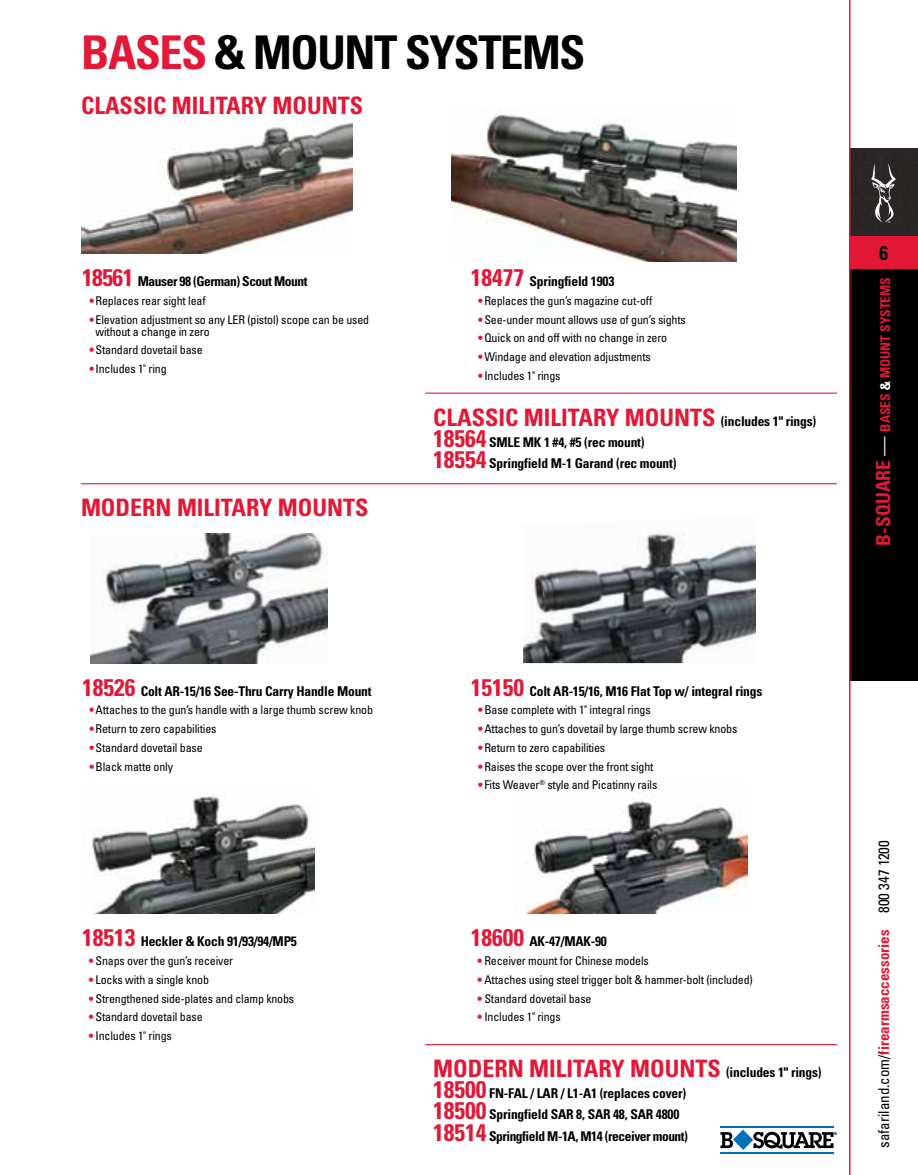
<style>
.page{position:relative;width:918px;height:1175px;background:#fff}
.page>*{position:absolute;margin:0;border:0;box-sizing:border-box;transform-origin:0 0}
.t1{font:700 condensed 46.5px "Univers";color:#000}
.t2{font:700 condensed 46.5px "Univers";color:#e31837}
.t3{font:700 condensed 24px "Univers";color:#e31837}
.t4{font:700 condensed 19.5px "Univers";color:#000}
.t5{font:condensed 15px "Univers";color:#000}
.t6{font:700 condensed 13.5px/21.3px "Univers";letter-spacing:-.015em;color:#000}
.t7{font:700 condensed 13.5px "Univers";letter-spacing:-.035em;color:#000}
.t8{font:700 condensed 13.5px "Univers";color:#e31837}
.t9{font:condensed 12px/12px "Univers";letter-spacing:-.015em;color:#000}
.s1{font-size:24px;color:#e31837}
.s2{font-family:"Helvetica Neue";color:#e31837}
.s3{font-size:13.5px;color:#000}
.s4{font-size:19.5px}
.s5{font-weight:400;font-size:19.5px;color:#fff}
.s6{color:#fff}
.s7{font-weight:700;color:#e31837}
</style>
<div class="page">
<img style="left:91px;top:533px;width:236px;height:130px">
<img style="left:523px;top:533px;width:233px;height:130px">
<img style="left:92px;top:796px;width:222px;height:118px">
<img style="left:523px;top:792px;width:224px;height:122px">
<img style="left:452px;top:114px;width:284px;height:147px">
<img style="left:81px;top:122px;width:271px;height:132px">
<hr style="left:81px;top:483px;width:756px;height:1px;background:#e31837">
<hr style="left:720px;top:1126px;width:114px;height:1px;background:#0070b9">
<hr style="left:720px;top:1152px;width:114px;height:1px;background:#0070b9">
<svg style="left:720px;top:1129px;width:117px;height:20px"></svg>
<div style="left:849px;top:268px;width:69px;height:413px;background:#000"></div>
<div style="left:850px;top:148px;width:68px;height:89px;background:#2a2626"></div>
<div style="left:849px;top:237px;width:69px;height:32px;background:#e31837"></div>
<hr style="left:849px;top:0;width:1px;height:1174px;background:#e31837">
<svg style="left:871px;top:163px;width:25px;height:60px"></svg>
<hr style="left:425px;top:392px;width:412px;height:2px;background:#e31837">
<hr style="left:425px;top:1044px;width:412px;height:1px;background:#e31837">
<h1 class="t2" style="left:81px;top:24px;width:53px">bases</h1>
<h1 class="t1" style="left:215px;top:24px;width:68px">&amp; mount</h1>
<h1 class="t1" style="left:405px;top:24px;width:27px">systems</h1>
<h2 class="t3" style="left:81px;top:91px;width:208px">CLASSIC MILITARY mounts</h2>
<p class="t7" style="left:82px;top:273px;width:227px"><span class="s1">18561</span> Mauser 98 (German) Scout Mount</p>
<p class="t9" style="left:89px;top:294px;width:118px"><span class="s2">•</span> Replaces rear sight leaf</p>
<p class="t9" style="left:96px;top:313px;width:275px;text-indent:-7px"><span class="s2">•</span> Elevation adjustment so any LER (pistol) scope can be used without a change in zero</p>
<p class="t9" style="left:89px;top:344px;width:115px"><span class="s2">•</span> Standard dovetail base</p>
<p class="t9" style="left:89px;top:363px;width:79px"><span class="s2">•</span> Includes 1" ring</p>
<h2 class="t3" style="left:81px;top:492px;width:213px">MODERN MILITARY mounts</h2>
<p class="t6" style="left:471px;top:271px;width:145px"><span class="s1">18477</span> Springfield 1903</p>
<p class="t9" style="left:478px;top:294px;width:176px"><span class="s2">•</span> Replaces the gun’s magazine cut-off</p>
<p class="t9" style="left:478px;top:313px;width:210px"><span class="s2">•</span> See-under mount allows use of gun’s sights</p>
<p class="t9" style="left:478px;top:332px;width:191px"><span class="s2">•</span> Quick on and off with no change in zero</p>
<p class="t9" style="left:478px;top:351px;width:175px"><span class="s2">•</span> Windage and elevation adjustments</p>
<p class="t9" style="left:478px;top:369px;width:85px"><span class="s2">•</span> Includes 1" rings</p>
<h2 class="t3" style="left:433px;top:402px;width:385px">CLASSIC MILITARY MOUNTS <span class="s3">(includes 1" rings)</span></h2>
<p class="t6" style="left:433px;top:431px;width:245px"><span class="s1">18564</span> SMLE MK 1 #4, #5 (rec mount)<br><span class="s1">18554</span> Springfield M-1 Garand (rec mount)</p>
<p class="t6" style="left:82px;top:680px;width:291px"><span class="s1">18526</span> Colt AR-15/16 See-Thru Carry Handle Mount</p>
<p class="t9" style="left:89px;top:704px;width:286px"><span class="s2">•</span> Attaches to the gun’s handle with a large thumb screw knob</p>
<p class="t9" style="left:89px;top:722px;width:129px"><span class="s2">•</span> Return to zero capabilities</p>
<p class="t9" style="left:89px;top:741px;width:115px"><span class="s2">•</span> Standard dovetail base</p>
<p class="t9" style="left:89px;top:760px;width:86px"><span class="s2">•</span> Black matte only</p>
<p class="t6" style="left:82px;top:931px;width:216px"><span class="s1">18513</span> Heckler &amp; Koch 91/93/94/MP5</p>
<p class="t9" style="left:88px;top:954px;width:147px"><span class="s2">•</span> Snaps over the gun’s receiver</p>
<p class="t9" style="left:88px;top:973px;width:122px"><span class="s2">•</span> Locks with a single knob</p>
<p class="t9" style="left:88px;top:992px;width:208px"><span class="s2">•</span> Strengthened side-plates and clamp knobs</p>
<p class="t9" style="left:88px;top:1011px;width:116px"><span class="s2">•</span> Standard dovetail base</p>
<p class="t9" style="left:88px;top:1029px;width:85px"><span class="s2">•</span> Includes 1" rings</p>
<p class="t6" style="left:471px;top:680px;width:293px"><span class="s1">15150</span> Colt AR-15/16, M16 Flat Top w/ integral rings</p>
<p class="t9" style="left:478px;top:704px;width:175px"><span class="s2">•</span> Base complete with 1" integral rings</p>
<p class="t9" style="left:478px;top:722px;width:261px"><span class="s2">•</span> Attaches to gun’s dovetail by large thumb screw knobs</p>
<p class="t9" style="left:478px;top:741px;width:129px"><span class="s2">•</span> Return to zero capabilities</p>
<p class="t9" style="left:478px;top:760px;width:177px"><span class="s2">•</span> Raises the scope over the front sight</p>
<p class="t9" style="left:478px;top:779px;width:181px"><span class="s2">•</span> Fits Weaver<sup>®</sup> style and Picatinny rails</p>
<p class="t6" style="left:471px;top:931px;width:138px"><span class="s1">18600</span> AK-47/MAK-90</p>
<p class="t9" style="left:477px;top:954px;width:174px"><span class="s2">•</span> Receiver mount for Chinese models</p>
<p class="t9" style="left:477px;top:973px;width:278px"><span class="s2">•</span> Attaches using steel trigger bolt &amp; hammer-bolt (included)</p>
<p class="t9" style="left:477px;top:992px;width:116px"><span class="s2">•</span> Standard dovetail base</p>
<p class="t9" style="left:477px;top:1011px;width:85px"><span class="s2">•</span> Includes 1" rings</p>
<p class="t6" style="left:433px;top:1061px;width:390px;text-indent:96px"><span class="s1">MILITARY MOUNTS</span> (includes 1" rings)<br><span class="s1">18500</span> FN-FAL / LAR / L1-A1 (replaces cover)<br><span class="s1">18500</span> Springfield SAR 8, SAR 48, SAR 4800<br><span class="s1">18514</span> Springfield M-1A, M14 (receiver mount)</p>
<h2 class="t3" style="left:433px;top:1053px;width:16px">modern</h2>
<h3 class="t4" style="left:880px;top:241px;width:10px">6</h3>
<p class="t8" style="left:877px;top:545px;width:269px;rotate:-90deg"><span class="s4">B-Square</span> <span class="s5">—</span> Bases <span class="s6">&amp;</span> Mount Systems</p>
<p class="t5" style="left:874px;top:1148px;width:309px;rotate:-90deg">safariland.com/<span class="s7">firearmsaccessories</span> 800 347 1200</p>
</div>
